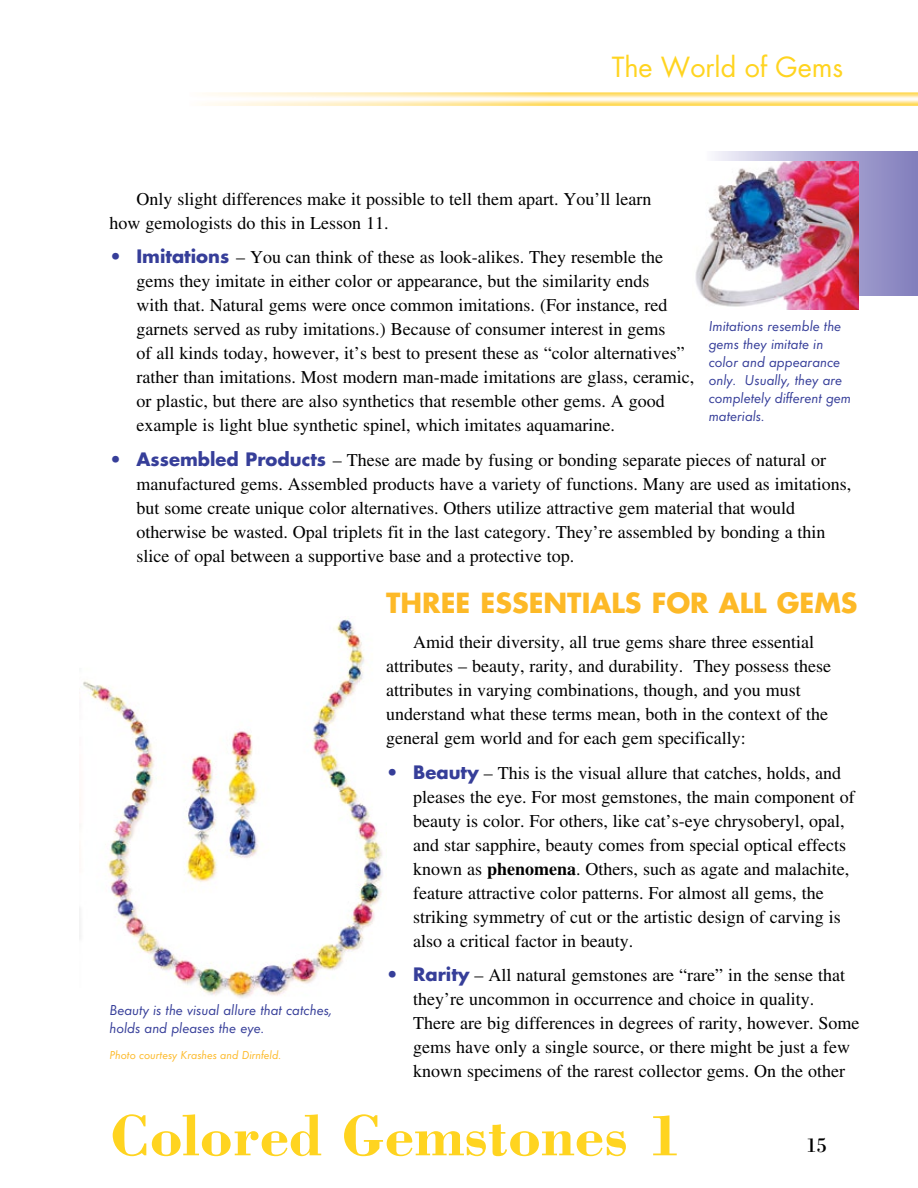
<style>
.page{position:relative;width:918px;height:1188px;background:#fff}
.page>*{position:absolute;margin:0;border:0;box-sizing:border-box;transform-origin:0 0}
.t1{font:700 60px "Bodoni";color:#ffd420}
.t2{font:700 27px "Futura";color:#fdb927}
.t3{font:27px "Futura";color:#ffd420}
.t4{font:21px "Bodoni";color:#000}
.t5{font:18px/24px "Times";color:#000}
.t6{font:italic 15px/18px "Futura T";color:#363e99}
.t7{font:italic 12px "Futura T";color:#fdb927}
.s1{font-family:"Futura";font-weight:700;color:#363e99}
.s2{font-weight:700}
</style>
<div class="page">
<img style="left:202px;top:92px;width:716px;height:14px">
<img style="left:79px;top:618px;width:304px;height:380px">
<div style="left:705px;top:151px;width:213px;height:145px;background:linear-gradient(to right,#f6f6fc,#7d79ba)"></div>
<img style="left:695px;top:161px;width:164px;height:148px">
<h2 class="t3" style="left:612px;top:48px;width:233px">The World of Gems</h2>
<p class="t5" style="left:110px;top:186px;width:543px;text-indent:27px">Only slight differences make it possible to tell them apart. You’ll learn how gemologists do this in Lesson 11.</p>
<p class="t5" style="left:136px;top:245px;width:559px;text-indent:-27px"><span class="s1">• Imitations</span> – You can think of these as look-alikes. They resemble the gems they imitate in either color or appearance, but the similarity ends<br>with that. Natural gems were once common imitations. (For instance, red garnets served as ruby imitations.) Because of consumer interest in gems<br>of all kinds today, however, it’s best to present these as “color alternatives” rather than imitations. Most modern man-made imitations are glass, ceramic, or plastic, but there are also synthetics that resemble other gems. A good example is light blue synthetic spinel, which imitates aquamarine.</p>
<p class="t5" style="left:136px;top:448px;width:716px;text-indent:-27px"><span class="s1">• Assembled Products</span> – These are made by fusing or bonding separate pieces of natural or manufactured gems. Assembled products have a variety of functions. Many are used as imitations, but some create unique color alternatives. Others utilize attractive gem material that would otherwise be wasted. Opal triplets fit in the last category. They’re assembled by bonding a thin slice of opal between a supportive base and a protective top.</p>
<h2 class="t2" style="left:386px;top:584px;width:473px">THREE ESSENTIALS FOR ALL GEMS</h2>
<p class="t5" style="left:386px;top:630px;width:446px;text-indent:27px">Amid their diversity, all true gems share three essential attributes – beauty, rarity, and durability. They possess these attributes in varying combinations, though, and you must understand what these terms mean, both in the context of the general gem world and for each gem specifically:</p>
<p class="t5" style="left:413px;top:760px;width:443px;text-indent:-27px"><span class="s1">• Beauty</span> – This is the visual allure that catches, holds, and pleases the eye. For most gemstones, the main component of beauty is color. For others, like cat’s-eye chrysoberyl, opal, and star sapphire, beauty comes from special optical effects known as <span class="s2">phenomena</span>. Others, such as agate and malachite, feature attractive color patterns. For almost all gems, the striking symmetry of cut or the artistic design of carving is also a critical factor in beauty.</p>
<p class="t5" style="left:413px;top:963px;width:448px;text-indent:-27px"><span class="s1">• Rarity</span> – All natural gemstones are “rare” in the sense that they’re uncommon in occurrence and choice in quality.<br>There are big differences in degrees of rarity, however. Some gems have only a single source, or there might be just a few known specimens of the rarest collector gems. On the other</p>
<p class="t6" style="left:709px;top:317px;width:144px">Imitations resemble the gems they imitate in color and appearance only. Usually, they are completely different gem materials.</p>
<p class="t6" style="left:109px;top:1001px;width:225px">Beauty is the visual allure that catches, holds and pleases the eye.</p>
<p class="t7" style="left:110px;top:1048px;width:173px">Photo courtesy Krashes and Dirnfeld.</p>
<h1 class="t1" style="left:110px;top:1098px;width:575px">Colored Gemstones 1</h1>
<p class="t4" style="left:806px;top:1132px;width:22px">15</p>
</div>
